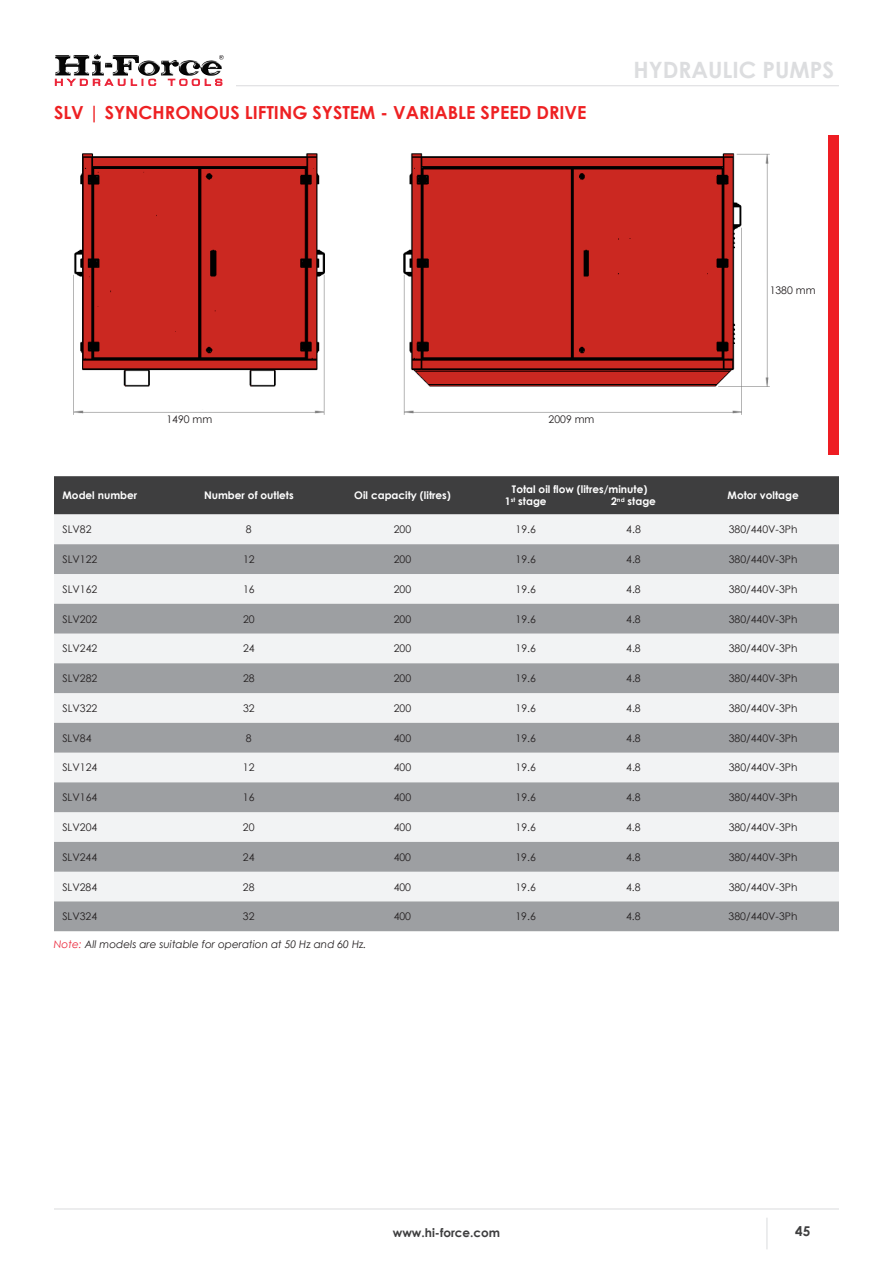
<style>
.page{position:relative;width:893px;height:1263px;background:#fff}
.page>*{position:absolute;margin:0;border:0;box-sizing:border-box;transform-origin:0 0}
.t1{font:700 22.5px "Century Gothic";color:#dcdddf}
.t2{font:700 18px "Century Gothic";color:#ee2123}
.t3{font:700 13.5px "Century Gothic";color:#3e3e3f}
.t4{font:700 12px "Century Gothic";color:#3e3e3f}
.t5{font:10.5px "Century Gothic";color:#231f20}
.t6{font:700 10.5px "Century Gothic";color:#fff}
.t7{font:italic 10.5px "Century Gothic";color:#231f20}
.s1{color:#eb283b}
</style>
<div class="page">
<img style="left:113px;top:55px;width:109px;height:21px">
<svg style="left:219px;top:55px;width:5px;height:5px"></svg>
<svg style="left:55px;top:79px;width:101px;height:7px"></svg>
<svg style="left:168px;top:79px;width:54px;height:7px"></svg>
<hr style="left:236px;top:85px;width:603px;height:1px;background:#dcdddf">
<hr style="left:54px;top:1208px;width:785px;height:1px;background:#dcdddf">
<hr style="left:766px;top:1218px;width:1px;height:31px;background:#dcdddf">
<div style="left:828px;top:135px;width:11px;height:320px;background:#ee1d23"></div>
<div style="left:54px;top:476px;width:785px;height:38px;background:#3e3e3f"></div>
<div style="left:54px;top:514px;width:785px;height:30px;background:#f2f3f4"></div>
<svg style="left:54px;top:544px;width:785px;height:387px;fill:#9d9fa2"></svg>
<img style="left:73px;top:153px;width:697px;height:262px">
<h2 class="t2" style="left:54px;top:101px;width:534px">SLV | SYNCHRONOUS LIFTING SYSTEM - VARIABLE SPEED DRIVE</h2>
<h1 class="t1" style="left:633px;top:56px;width:202px">HYDRAULIC PUMPS</h1>
<p class="t5" style="left:166px;top:411px;width:47px">1490 mm</p>
<p class="t5" style="left:549px;top:411px;width:47px">2009 mm</p>
<p class="t5" style="left:770px;top:283px;width:47px">1380 mm</p>
<p class="t6" style="left:63px;top:489px;width:76px">Model number</p>
<p class="t6" style="left:204px;top:489px;width:91px">Number of outlets</p>
<p class="t6" style="left:354px;top:489px;width:98px">Oil capacity (litres)</p>
<p class="t6" style="left:512px;top:483px;width:137px">Total oil flow (litres/minute)</p>
<p class="t6" style="left:505px;top:495px;width:43px">1<sup>st</sup> stage</p>
<p class="t6" style="left:611px;top:495px;width:46px">2<sup>nd</sup> stage</p>
<p class="t6" style="left:728px;top:489px;width:73px">Motor voltage</p>
<p class="t5" style="left:62px;top:522px;width:31px">SLV82</p>
<p class="t5" style="left:246px;top:522px;width:7px">8</p>
<p class="t5" style="left:394px;top:522px;width:19px">200</p>
<p class="t5" style="left:516px;top:522px;width:22px">19.6</p>
<p class="t5" style="left:626px;top:522px;width:16px">4.8</p>
<p class="t5" style="left:729px;top:522px;width:70px">380/440V-3Ph</p>
<p class="t5" style="left:62px;top:552px;width:36px">SLV122</p>
<p class="t5" style="left:243px;top:552px;width:13px">12</p>
<p class="t5" style="left:394px;top:552px;width:19px">200</p>
<p class="t5" style="left:516px;top:552px;width:22px">19.6</p>
<p class="t5" style="left:626px;top:552px;width:16px">4.8</p>
<p class="t5" style="left:729px;top:552px;width:70px">380/440V-3Ph</p>
<p class="t5" style="left:62px;top:582px;width:36px">SLV162</p>
<p class="t5" style="left:243px;top:582px;width:13px">16</p>
<p class="t5" style="left:394px;top:582px;width:19px">200</p>
<p class="t5" style="left:516px;top:582px;width:22px">19.6</p>
<p class="t5" style="left:626px;top:582px;width:16px">4.8</p>
<p class="t5" style="left:729px;top:582px;width:70px">380/440V-3Ph</p>
<p class="t5" style="left:62px;top:611px;width:36px">SLV202</p>
<p class="t5" style="left:243px;top:611px;width:13px">20</p>
<p class="t5" style="left:394px;top:611px;width:19px">200</p>
<p class="t5" style="left:516px;top:611px;width:22px">19.6</p>
<p class="t5" style="left:626px;top:611px;width:16px">4.8</p>
<p class="t5" style="left:729px;top:611px;width:70px">380/440V-3Ph</p>
<p class="t5" style="left:62px;top:641px;width:36px">SLV242</p>
<p class="t5" style="left:243px;top:641px;width:13px">24</p>
<p class="t5" style="left:394px;top:641px;width:19px">200</p>
<p class="t5" style="left:516px;top:641px;width:22px">19.6</p>
<p class="t5" style="left:626px;top:641px;width:16px">4.8</p>
<p class="t5" style="left:729px;top:641px;width:70px">380/440V-3Ph</p>
<p class="t5" style="left:62px;top:671px;width:36px">SLV282</p>
<p class="t5" style="left:243px;top:671px;width:13px">28</p>
<p class="t5" style="left:394px;top:671px;width:19px">200</p>
<p class="t5" style="left:516px;top:671px;width:22px">19.6</p>
<p class="t5" style="left:626px;top:671px;width:16px">4.8</p>
<p class="t5" style="left:729px;top:671px;width:70px">380/440V-3Ph</p>
<p class="t5" style="left:62px;top:701px;width:36px">SLV322</p>
<p class="t5" style="left:243px;top:701px;width:13px">32</p>
<p class="t5" style="left:394px;top:701px;width:19px">200</p>
<p class="t5" style="left:516px;top:701px;width:22px">19.6</p>
<p class="t5" style="left:626px;top:701px;width:16px">4.8</p>
<p class="t5" style="left:729px;top:701px;width:70px">380/440V-3Ph</p>
<p class="t5" style="left:62px;top:730px;width:31px">SLV84</p>
<p class="t5" style="left:246px;top:730px;width:7px">8</p>
<p class="t5" style="left:394px;top:730px;width:19px">400</p>
<p class="t5" style="left:516px;top:730px;width:22px">19.6</p>
<p class="t5" style="left:626px;top:730px;width:16px">4.8</p>
<p class="t5" style="left:729px;top:730px;width:70px">380/440V-3Ph</p>
<p class="t5" style="left:62px;top:760px;width:36px">SLV124</p>
<p class="t5" style="left:243px;top:760px;width:13px">12</p>
<p class="t5" style="left:394px;top:760px;width:19px">400</p>
<p class="t5" style="left:515px;top:760px;width:22px">19.6</p>
<p class="t5" style="left:626px;top:760px;width:16px">4.8</p>
<p class="t5" style="left:729px;top:760px;width:70px">380/440V-3Ph</p>
<p class="t5" style="left:62px;top:790px;width:36px">SLV164</p>
<p class="t5" style="left:243px;top:790px;width:13px">16</p>
<p class="t5" style="left:394px;top:790px;width:19px">400</p>
<p class="t5" style="left:515px;top:790px;width:22px">19.6</p>
<p class="t5" style="left:626px;top:790px;width:16px">4.8</p>
<p class="t5" style="left:729px;top:790px;width:70px">380/440V-3Ph</p>
<p class="t5" style="left:62px;top:820px;width:36px">SLV204</p>
<p class="t5" style="left:243px;top:820px;width:13px">20</p>
<p class="t5" style="left:394px;top:820px;width:19px">400</p>
<p class="t5" style="left:515px;top:820px;width:22px">19.6</p>
<p class="t5" style="left:626px;top:820px;width:16px">4.8</p>
<p class="t5" style="left:729px;top:820px;width:70px">380/440V-3Ph</p>
<p class="t5" style="left:62px;top:850px;width:36px">SLV244</p>
<p class="t5" style="left:243px;top:850px;width:13px">24</p>
<p class="t5" style="left:394px;top:850px;width:19px">400</p>
<p class="t5" style="left:515px;top:850px;width:22px">19.6</p>
<p class="t5" style="left:626px;top:850px;width:16px">4.8</p>
<p class="t5" style="left:729px;top:850px;width:70px">380/440V-3Ph</p>
<p class="t5" style="left:62px;top:879px;width:36px">SLV284</p>
<p class="t5" style="left:243px;top:879px;width:13px">28</p>
<p class="t5" style="left:394px;top:879px;width:19px">400</p>
<p class="t5" style="left:515px;top:879px;width:22px">19.6</p>
<p class="t5" style="left:626px;top:879px;width:16px">4.8</p>
<p class="t5" style="left:729px;top:879px;width:70px">380/440V-3Ph</p>
<p class="t5" style="left:62px;top:909px;width:36px">SLV324</p>
<p class="t5" style="left:243px;top:909px;width:13px">32</p>
<p class="t5" style="left:394px;top:909px;width:19px">400</p>
<p class="t5" style="left:515px;top:909px;width:22px">19.6</p>
<p class="t5" style="left:626px;top:909px;width:16px">4.8</p>
<p class="t5" style="left:729px;top:909px;width:70px">380/440V-3Ph</p>
<p class="t7" style="left:54px;top:937px;width:314px"><span class="s1">Note:</span> All models are suitable for operation at 50 Hz and 60 Hz.</p>
<p class="t4" style="left:393px;top:1225px;width:109px">www.hi-force.com</p>
<p class="t3" style="left:795px;top:1223px;width:17px">45</p>
</div>
